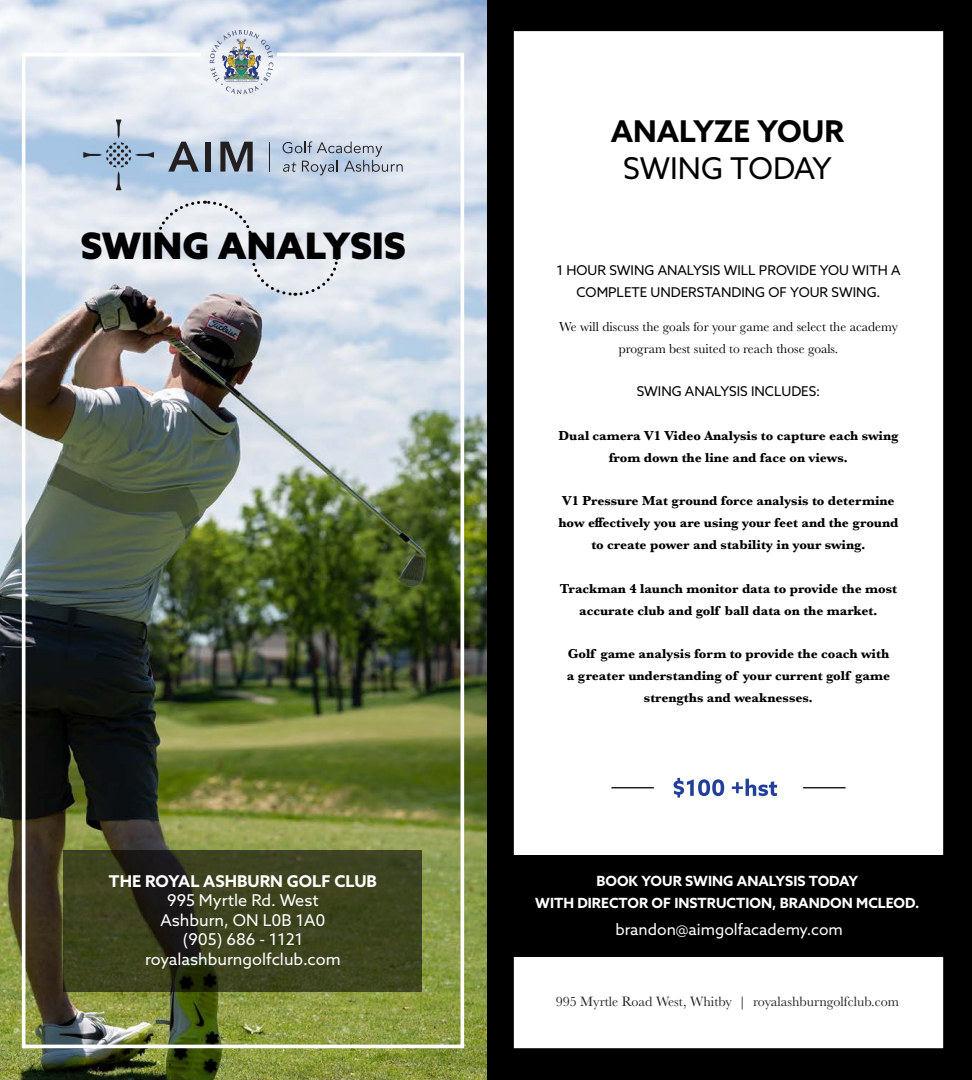
<style>
.page{position:relative;width:972px;height:1080px;background:#fff}
.page>*{position:absolute;margin:0;border:0;box-sizing:border-box;transform-origin:0 0}
.t1{font:900 36.45px "Azo Sans";color:#000}
.t2{font:700 30px "Azo Sans";color:#000}
.t3{font:30px "Azo Sans";letter-spacing:-.005em;color:#000}
.t4{font:16.2px "Azo Sans";color:#fff}
.t5{font:700 16.2px "Azo Sans";color:#fff}
.t6{font:15.6px "Azo Sans";color:#fff}
.t7{font:700 14.1px "Azo Sans";color:#fff}
.t8{font:14.1px "Baskerville";color:#231f20}
.t9{font:700 13.5px/21.9px "Baskerville";color:#000;text-align:center}
.t10{font:13.5px/21.9px "Azo Sans";color:#000;text-align:center}
.t11{font:13.5px/21.9px "Baskerville";color:#000;text-align:center}
</style>
<div class="page">
<img style="left:0;top:0;width:487px;height:1080px">
<div style="left:487px;top:0;width:485px;height:1080px;background:#000"></div>
<div style="left:513px;top:31px;width:431px;height:1018px;background:#fff"></div>
<img style="left:20px;top:51px;width:446px;height:999px">
<hr style="left:270px;top:142px;width:1px;height:30px;background:#231f20">
<div style="left:205px;top:142px;width:5px;height:30px;background:#231f20"></div>
<svg style="left:83px;top:120px;width:71px;height:70px;background:#aec2d8"></svg>
<svg style="left:168px;top:142px;width:31px;height:30px"></svg>
<svg style="left:220px;top:142px;width:33px;height:30px"></svg>
<svg style="left:283px;top:141px;width:120px;height:34px;background:#b1bdcc"></svg>
<img style="left:204px;top:24px;width:76px;height:76px">
<svg style="left:64px;top:850px;width:358px;height:142px;background:#373d1c"></svg>
<div style="left:487px;top:856px;width:485px;height:101px;background:#000"></div>
<hr style="left:611px;top:787px;width:43px;height:1px;background:#231f20">
<hr style="left:803px;top:787px;width:43px;height:1px;background:#231f20">
<svg style="left:674px;top:778px;width:103px;height:20px;background:#b1bbdb"></svg>
<svg style="left:154px;top:199px;width:101px;height:46px;background:#dee2e8"></svg>
<svg style="left:250px;top:257px;width:90px;height:40px;background:#d9dee5"></svg>
<p class="t1" style="left:80px;top:222px;width:327px">SWING ANALYSIS</p>
<p class="t5" style="left:109px;top:870px;width:270px">THE ROYAL ASHBURN GOLF CLUB</p>
<p class="t4" style="left:167px;top:890px;width:153px">995 Myrtle Rd. West</p>
<p class="t4" style="left:160px;top:909px;width:167px">Ashburn, ON L0B 1A0</p>
<p class="t4" style="left:183px;top:929px;width:122px">(905) 686 - 1121</p>
<p class="t4" style="left:145px;top:948px;width:197px">royalashburngolfclub.com</p>
<p class="t2" style="left:611px;top:112px;width:235px">ANALYZE YOUR</p>
<p class="t3" style="left:623px;top:148px;width:210px">SWING TODAY</p>
<p class="t10" style="left:556px;top:259px;width:346px">1 HOUR SWING ANALYSIS WILL PROVIDE YOU WITH A<br>COMPLETE UNDERSTANDING OF YOUR SWING.</p>
<p class="t11" style="left:559px;top:316px;width:340px">We will discuss the goals for your game and select the academy program best suited to reach those goals.</p>
<p class="t10" style="left:637px;top:380px;width:185px">SWING ANALYSIS INCLUDES:</p>
<p class="t9" style="left:558px;top:425px;width:342px">Dual camera V1 Video Analysis to capture each swing from down the line and face on views.</p>
<p class="t9" style="left:558px;top:490px;width:342px">V1 Pressure Mat ground force analysis to determine how effectively you are using your feet and the ground to create power and stability in your swing.</p>
<p class="t9" style="left:560px;top:577px;width:339px">Trackman 4 launch monitor data to provide the most accurate club and golf ball data on the market.</p>
<p class="t9" style="left:567px;top:643px;width:325px">Golf game analysis form to provide the coach with a greater understanding of your current golf game strengths and weaknesses.</p>
<p class="t7" style="left:596px;top:871px;width:263px">BOOK YOUR SWING ANALYSIS TODAY</p>
<p class="t7" style="left:535px;top:894px;width:386px">WITH DIRECTOR OF INSTRUCTION, BRANDON MCLEOD.</p>
<p class="t6" style="left:616px;top:920px;width:229px">brandon@aimgolfacademy.com</p>
<p class="t8" style="left:556px;top:992px;width:345px">995 Myrtle Road West, Whitby | royalashburngolfclub.com</p>
</div>
